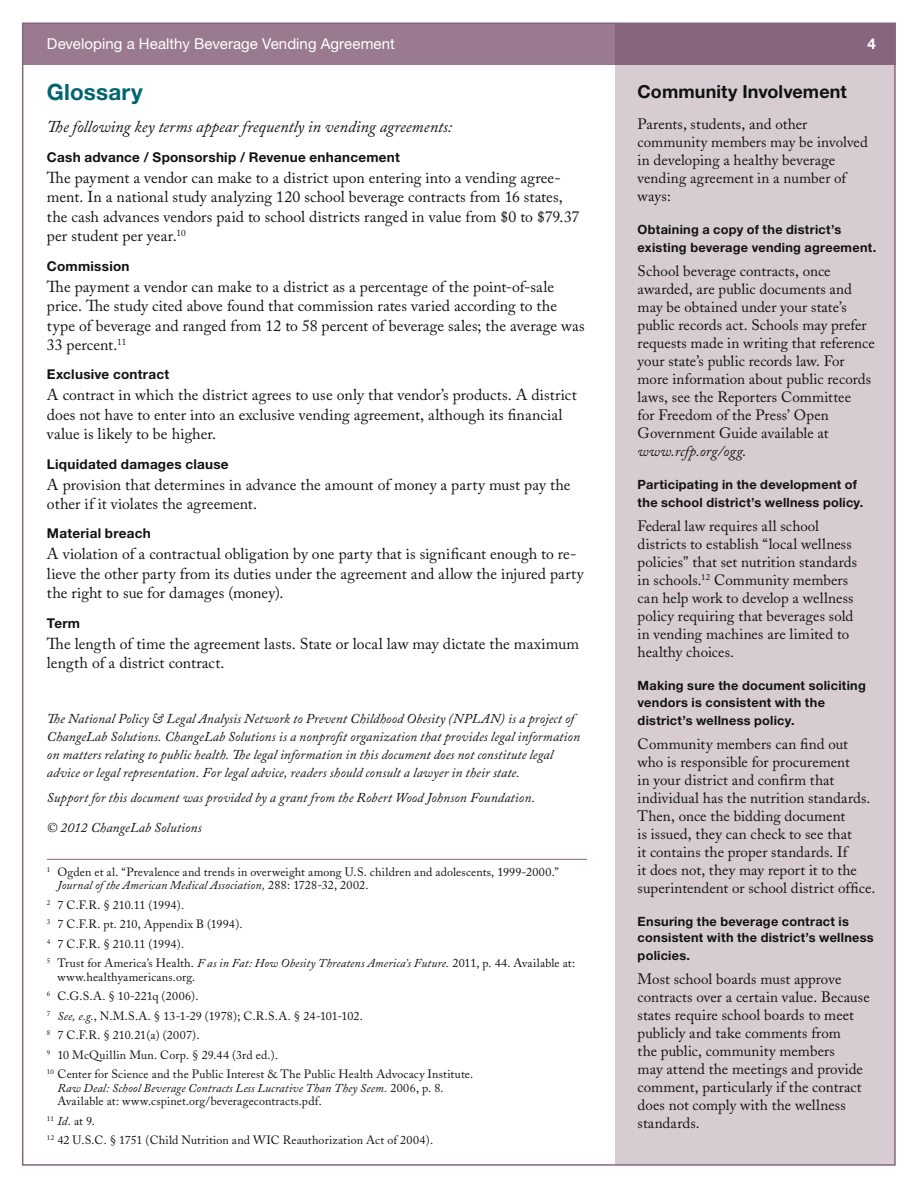
<style>
.page{position:relative;width:918px;height:1188px;background:#fff}
.page>*{position:absolute;margin:0;border:0;box-sizing:border-box;transform-origin:0 0}
.t1{font:700 22.5px "Helvetica Neue";letter-spacing:.01em;color:#006472}
.t2{font:700 18px "Helvetica Neue";letter-spacing:.005em;color:#121212}
.t3{font:italic 16.5px "Adobe Caslon Pro";color:#121212}
.t4{font:15.75px/19.5px "Adobe Caslon Pro";letter-spacing:.005em;color:#121212}
.t5{font:15px/18px "Adobe Caslon";letter-spacing:.005em;color:#121212}
.t6{font:15px "Helvetica Neue";letter-spacing:.005em;color:#fff}
.t7{font:700 15px "Helvetica Neue";color:#fff}
.t8{font:italic 13.5px/18px "Adobe Caslon Pro";letter-spacing:.01em;color:#121212}
.t9{font:700 13.5px "Helvetica Neue";letter-spacing:.02em;color:#121212}
.t10{font:700 12.75px/18px "Helvetica Neue";letter-spacing:.02em;color:#121212}
.t11{font:12px/19.5px "Adobe Caslon";letter-spacing:.015em;color:#121212}
.s1{font-style:italic}
</style>
<div class="page">
<div style="left:616px;top:24px;width:279px;height:1141px;background:#d6ccd1"></div>
<div style="left:23px;top:24px;width:872px;height:41px;background:#9a7a90"></div>
<div style="left:615px;top:23px;width:280px;height:42px;background:#87657f"></div>
<hr style="left:47px;top:859px;width:540px;height:1px;background:#87657f">
<p class="t6" style="left:47px;top:34px;width:349px">Developing a Healthy Beverage Vending Agreement</p>
<p class="t7" style="left:868px;top:34px;width:10px">4</p>
<h1 class="t1" style="left:47px;top:78px;width:97px">Glossary</h1>
<p class="t3" style="left:47px;top:117px;width:407px">The following key terms appear frequently in vending agreements:</p>
<p class="t9" style="left:47px;top:149px;width:354px">Cash advance / Sponsorship / Revenue enhancement</p>
<p class="t4" style="left:47px;top:168px;width:534px">The payment a vendor can make to a district upon entering into a vending agree&shy;ment. In a national study analyzing 120 school beverage contracts from 16 states, the cash advances vendors paid to school districts ranged in value from $0 to $79.37 per student per year.<sup>10</sup></p>
<p class="t9" style="left:47px;top:257px;width:84px">Commission</p>
<p class="t4" style="left:47px;top:276px;width:539px">The payment a vendor can make to a district as a percentage of the point-of-sale price. The study cited above found that commission rates varied according to the type of beverage and ranged from 12 to 58 percent of beverage sales; the average was 33 percent.<sup>11</sup></p>
<p class="t9" style="left:47px;top:366px;width:124px">Exclusive contract</p>
<p class="t4" style="left:47px;top:385px;width:531px">A contract in which the district agrees to use only that vendor’s products. A district does not have to enter into an exclusive vending agreement, although its financial value is likely to be higher.</p>
<p class="t9" style="left:47px;top:455px;width:183px">Liquidated damages clause</p>
<p class="t4" style="left:47px;top:474px;width:525px">A provision that determines in advance the amount of money a party must pay the other if it violates the agreement.</p>
<p class="t9" style="left:47px;top:525px;width:105px">Material breach</p>
<p class="t4" style="left:47px;top:544px;width:538px">A violation of a contractual obligation by one party that is significant enough to re&shy;lieve the other party from its duties under the agreement and allow the injured party the right to sue for damages (money).</p>
<p class="t9" style="left:47px;top:614px;width:35px">Term</p>
<p class="t4" style="left:47px;top:633px;width:534px">The length of time the agreement lasts. State or local law may dictate the maximum length of a district contract.</p>
<p class="t2" style="left:638px;top:80px;width:211px">Community Involvement</p>
<p class="t5" style="left:638px;top:115px;width:232px">Parents, students, and other community members may be involved in developing a healthy beverage vending agreement in a number of ways:</p>
<p class="t10" style="left:638px;top:220px;width:240px">Obtaining a copy of the district’s existing beverage vending agreement.</p>
<p class="t5" style="left:638px;top:262px;width:239px">School beverage contracts, once awarded, are public documents and may be obtained under your state’s public records act. Schools may prefer requests made in writing that reference your state’s public records law. For more information about public records laws, see the Reporters Committee<br>for Freedom of the Press’ Open Government Guide available at <span class="s1">www.rcfp.org/ogg</span>.</p>
<p class="t10" style="left:638px;top:475px;width:227px">Participating in the development of the school district’s wellness policy.</p>
<p class="t5" style="left:638px;top:517px;width:221px">Federal law requires all school districts to establish “local wellness policies” that set nutrition standards in schools.<sup>12</sup> Community members can help work to develop a wellness policy requiring that beverages sold in vending machines are limited to healthy choices.</p>
<p class="t10" style="left:638px;top:677px;width:230px;line-height:16.5px">Making sure the document soliciting vendors is consistent with the</p>
<p class="t10" style="left:638px;top:711px;width:159px">district’s wellness policy.</p>
<p class="t5" style="left:638px;top:735px;width:239px">Community members can find out who is responsible for procurement<br>in your district and confirm that individual has the nutrition standards.<br>Then, once the bidding document<br>is issued, they can check to see that<br>it contains the proper standards. If<br>it does not, they may report it to the superintendent or school district office.</p>
<p class="t10" style="left:638px;top:913px;width:238px;line-height:16.5px">Ensuring the beverage contract is consistent with the district’s wellness</p>
<p class="t10" style="left:638px;top:946px;width:54px">policies.</p>
<p class="t5" style="left:638px;top:970px;width:234px">Most school boards must approve contracts over a certain value. Because states require school boards to meet publicly and take comments from<br>the public, community members<br>may attend the meetings and provide comment, particularly if the contract does not comply with the wellness standards.</p>
<p class="t8" style="left:47px;top:709px;width:535px">The National Policy &amp; Legal Analysis Network to Prevent Childhood Obesity (NPLAN) is a project of ChangeLab Solutions. ChangeLab Solutions is a nonprofit organization that provides legal information on matters relating to public health. The legal information in this document does not constitute legal advice or legal representation. For legal advice, readers should consult a lawyer in their state.</p>
<p class="t8" style="left:47px;top:789px;width:490px">Support for this document was provided by a grant from the Robert Wood Johnson Foundation.</p>
<p class="t8" style="left:47px;top:819px;width:156px">© 2012 ChangeLab Solutions</p>
<p class="t11" style="left:57px;top:865px;width:503px;line-height:13.5px;text-indent:-10px"><sup>1</sup> Ogden et al. “Prevalence and trends in overweight among U.S. children and adolescents, 1999-2000.”<br><span class="s1">Journal of the American Medical Association,</span> 288: 1728-32, 2002.</p>
<p class="t11" style="left:47px;top:895px;width:530px"><sup>2</sup> 7 C.F.R. § 210.11 (1994).<br><sup>3</sup> 7 C.F.R. pt. 210, Appendix B (1994).<br><sup>4</sup> 7 C.F.R. § 210.11 (1994).<br><sup>5</sup> Trust for America’s Health. <span class="s1">F as in Fat: How Obesity Threatens America’s Future.</span> 2011, p. 44. Available at:</p>
<p class="t11" style="left:47px;top:967px;width:428px;text-indent:10px">www.healthyamericans.org.<br><sup>6</sup> C.G.S.A. § 10-221q (2006).<br><sup>7</sup> <span class="s1">See, e.g.</span>, N.M.S.A. § 13-1-29 (1978); C.R.S.A. § 24-101-102.<br><sup>8</sup> 7 C.F.R. § 210.21(a) (2007).<br><sup>9</sup> 10 McQuillin Mun. Corp. § 29.44 (3rd ed.).<br><sup>10</sup> Center for Science and the Public Interest &amp; The Public Health Advocacy Institute.</p>
<p class="t11" style="left:58px;top:1081px;width:388px;line-height:13.5px"><span class="s1">Raw Deal: School Beverage Contracts Less Lucrative Than They Seem.</span> 2006, p. 8.<br>Available at: www.cspinet.org/beveragecontracts.pdf.</p>
<p class="t11" style="left:47px;top:1111px;width:388px"><sup>11</sup> <span class="s1">Id.</span> at 9.<br><sup>12</sup> 42 U.S.C. § 1751 (Child Nutrition and WIC Reauthorization Act of 2004).</p>
</div>
